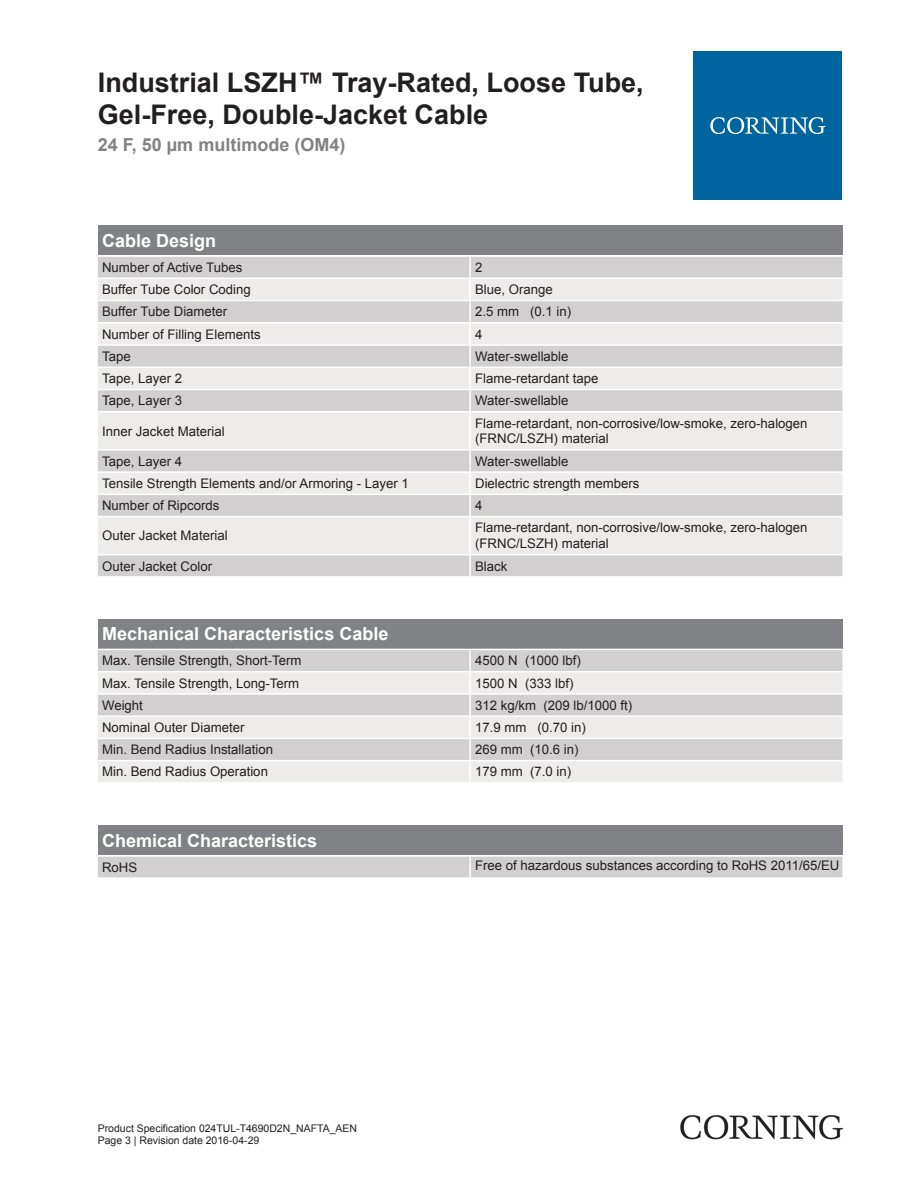
<style>
.page{position:relative;width:919px;height:1187px;background:#fff}
.page>*{position:absolute;margin:0;border:0;box-sizing:border-box;transform-origin:0 0}
.t1{font:700 27px/32.4px "Arial";color:#231f20}
.t2{font:700 18px "Arial";color:#fff}
.t3{font:700 18px "Arial";color:#808285}
.t4{font:13.2px/15.9px "Arial";color:#231f20}
.t5{font:10.5px/12.6px "Arial";color:#231f20}
</style>
<div class="page">
<div style="left:98px;top:225px;width:744px;height:30px;background:#808285"></div>
<div style="left:98px;top:257px;width:744px;height:319px;background:#d1cfcf"></div>
<svg style="left:98px;top:279px;width:744px;height:275px;background:#e2e0e0"></svg>
<hr style="left:469px;top:257px;width:2px;height:20px;background:#fff">
<hr style="left:469px;top:279px;width:2px;height:21px;background:#fff">
<hr style="left:469px;top:301px;width:2px;height:21px;background:#fff">
<hr style="left:469px;top:323px;width:2px;height:21px;background:#fff">
<hr style="left:469px;top:346px;width:2px;height:20px;background:#fff">
<hr style="left:469px;top:368px;width:2px;height:21px;background:#fff">
<hr style="left:469px;top:390px;width:2px;height:21px;background:#fff">
<hr style="left:469px;top:412px;width:2px;height:37px;background:#fff">
<hr style="left:469px;top:450px;width:2px;height:21px;background:#fff">
<hr style="left:469px;top:473px;width:2px;height:20px;background:#fff">
<hr style="left:469px;top:495px;width:2px;height:21px;background:#fff">
<hr style="left:469px;top:517px;width:2px;height:37px;background:#fff">
<hr style="left:469px;top:555px;width:2px;height:21px;background:#fff">
<hr style="left:98px;top:277px;width:372px;height:2px;background:#fff">
<hr style="left:470px;top:277px;width:372px;height:2px;background:#fff">
<hr style="left:98px;top:300px;width:372px;height:1px;background:#fff">
<hr style="left:470px;top:300px;width:372px;height:1px;background:#fff">
<hr style="left:98px;top:322px;width:372px;height:1px;background:#fff">
<hr style="left:470px;top:322px;width:372px;height:1px;background:#fff">
<hr style="left:98px;top:344px;width:372px;height:2px;background:#fff">
<hr style="left:470px;top:344px;width:372px;height:2px;background:#fff">
<hr style="left:98px;top:366px;width:372px;height:2px;background:#fff">
<hr style="left:470px;top:366px;width:372px;height:2px;background:#fff">
<hr style="left:98px;top:389px;width:372px;height:1px;background:#fff">
<hr style="left:470px;top:389px;width:372px;height:1px;background:#fff">
<hr style="left:98px;top:411px;width:372px;height:1px;background:#fff">
<hr style="left:470px;top:411px;width:372px;height:1px;background:#fff">
<hr style="left:98px;top:449px;width:372px;height:1px;background:#fff">
<hr style="left:470px;top:449px;width:372px;height:1px;background:#fff">
<hr style="left:98px;top:471px;width:372px;height:2px;background:#fff">
<hr style="left:470px;top:471px;width:372px;height:2px;background:#fff">
<hr style="left:98px;top:493px;width:372px;height:2px;background:#fff">
<hr style="left:470px;top:493px;width:372px;height:2px;background:#fff">
<hr style="left:98px;top:516px;width:372px;height:1px;background:#fff">
<hr style="left:470px;top:516px;width:372px;height:1px;background:#fff">
<hr style="left:98px;top:554px;width:372px;height:1px;background:#fff">
<hr style="left:470px;top:554px;width:372px;height:1px;background:#fff">
<div style="left:98px;top:618px;width:744px;height:30px;background:#808285"></div>
<div style="left:98px;top:650px;width:744px;height:21px;background:#d1cfcf"></div>
<svg style="left:98px;top:672px;width:744px;height:110px;background:#e2e1e0"></svg>
<hr style="left:469px;top:650px;width:2px;height:21px;background:#fff">
<hr style="left:469px;top:672px;width:2px;height:21px;background:#fff">
<hr style="left:469px;top:694px;width:2px;height:21px;background:#fff">
<hr style="left:469px;top:716px;width:2px;height:21px;background:#fff">
<hr style="left:469px;top:739px;width:2px;height:20px;background:#fff">
<hr style="left:469px;top:761px;width:2px;height:21px;background:#fff">
<hr style="left:98px;top:693px;width:372px;height:1px;background:#fff">
<hr style="left:470px;top:693px;width:372px;height:1px;background:#fff">
<hr style="left:98px;top:715px;width:372px;height:1px;background:#fff">
<hr style="left:470px;top:715px;width:372px;height:1px;background:#fff">
<hr style="left:98px;top:737px;width:372px;height:2px;background:#fff">
<hr style="left:470px;top:737px;width:372px;height:2px;background:#fff">
<hr style="left:98px;top:759px;width:372px;height:2px;background:#fff">
<hr style="left:470px;top:759px;width:372px;height:2px;background:#fff">
<div style="left:98px;top:825px;width:744px;height:30px;background:#808285"></div>
<div style="left:98px;top:856px;width:744px;height:21px;background:#d1cfcf"></div>
<hr style="left:469px;top:856px;width:2px;height:21px;background:#fff">
<div style="left:693px;top:51px;width:149px;height:149px;background:#00649e"></div>
<svg style="left:710px;top:117px;width:115px;height:17px"></svg>
<img style="left:680px;top:1115px;width:162px;height:24px">
<h1 class="t1" style="left:98px;top:67px;width:547px">Industrial LSZH™ Tray-Rated, Loose Tube,<br>Gel-Free, Double-Jacket Cable</h1>
<h2 class="t3" style="left:98px;top:132px;width:249px">24 F, 50 µm multimode (OM4)</h2>
<h2 class="t2" style="left:102px;top:228px;width:116px">Cable Design</h2>
<p class="t4" style="left:102px;top:259px;width:142px">Number of Active Tubes</p>
<p class="t4" style="left:475px;top:259px;width:9px">2</p>
<p class="t4" style="left:102px;top:282px;width:150px">Buffer Tube Color Coding</p>
<p class="t4" style="left:475px;top:282px;width:79px">Blue, Orange</p>
<p class="t4" style="left:102px;top:304px;width:127px">Buffer Tube Diameter</p>
<p class="t4" style="left:475px;top:304px;width:98px">2.5 mm (0.1 in)</p>
<p class="t4" style="left:102px;top:326px;width:160px">Number of Filling Elements</p>
<p class="t4" style="left:475px;top:326px;width:9px">4</p>
<p class="t4" style="left:102px;top:348px;width:30px">Tape</p>
<p class="t4" style="left:475px;top:348px;width:95px">Water-swellable</p>
<p class="t4" style="left:102px;top:370px;width:81px">Tape, Layer 2</p>
<p class="t4" style="left:475px;top:370px;width:125px">Flame-retardant tape</p>
<p class="t4" style="left:102px;top:393px;width:81px">Tape, Layer 3</p>
<p class="t4" style="left:475px;top:393px;width:95px">Water-swellable</p>
<p class="t4" style="left:102px;top:423px;width:124px">Inner Jacket Material</p>
<p class="t4" style="left:475px;top:415px;width:334px">Flame-retardant, non-corrosive/low-smoke, zero-halogen (FRNC/LSZH) material</p>
<p class="t4" style="left:102px;top:453px;width:81px">Tape, Layer 4</p>
<p class="t4" style="left:475px;top:453px;width:95px">Water-swellable</p>
<p class="t4" style="left:102px;top:475px;width:308px">Tensile Strength Elements and/or Armoring - Layer 1</p>
<p class="t4" style="left:475px;top:475px;width:166px">Dielectric strength members</p>
<p class="t4" style="left:102px;top:497px;width:119px">Number of Ripcords</p>
<p class="t4" style="left:475px;top:497px;width:9px">4</p>
<p class="t4" style="left:102px;top:528px;width:127px">Outer Jacket Material</p>
<p class="t4" style="left:475px;top:520px;width:334px">Flame-retardant, non-corrosive/low-smoke, zero-halogen (FRNC/LSZH) material</p>
<p class="t4" style="left:102px;top:558px;width:112px">Outer Jacket Color</p>
<p class="t4" style="left:475px;top:558px;width:34px">Black</p>
<h2 class="t2" style="left:102px;top:622px;width:288px">Mechanical Characteristics Cable</h2>
<p class="t4" style="left:102px;top:652px;width:201px">Max. Tensile Strength, Short-Term</p>
<p class="t4" style="left:475px;top:652px;width:107px">4500 N (1000 lbf)</p>
<p class="t4" style="left:102px;top:675px;width:199px">Max. Tensile Strength, Long-Term</p>
<p class="t4" style="left:475px;top:675px;width:100px">1500 N (333 lbf)</p>
<p class="t4" style="left:102px;top:697px;width:42px">Weight</p>
<p class="t4" style="left:475px;top:697px;width:159px">312 kg/km (209 lb/1000 ft)</p>
<p class="t4" style="left:102px;top:719px;width:144px">Nominal Outer Diameter</p>
<p class="t4" style="left:475px;top:719px;width:112px">17.9 mm (0.70 in)</p>
<p class="t4" style="left:102px;top:741px;width:172px">Min. Bend Radius Installation</p>
<p class="t4" style="left:475px;top:741px;width:105px">269 mm (10.6 in)</p>
<p class="t4" style="left:102px;top:764px;width:167px">Min. Bend Radius Operation</p>
<p class="t4" style="left:475px;top:764px;width:98px">179 mm (7.0 in)</p>
<h2 class="t2" style="left:102px;top:828px;width:217px">Chemical Characteristics</h2>
<p class="t4" style="left:102px;top:859px;width:37px">RoHS</p>
<p class="t4" style="left:475px;top:857px;width:366px">Free of hazardous substances according to RoHS 2011/65/EU</p>
<p class="t5" style="left:98px;top:1121px;width:261px">Product Specification 024TUL-T4690D2N_NAFTA_AEN<br>Page 3 | Revision date 2016-04-29</p>
</div>
